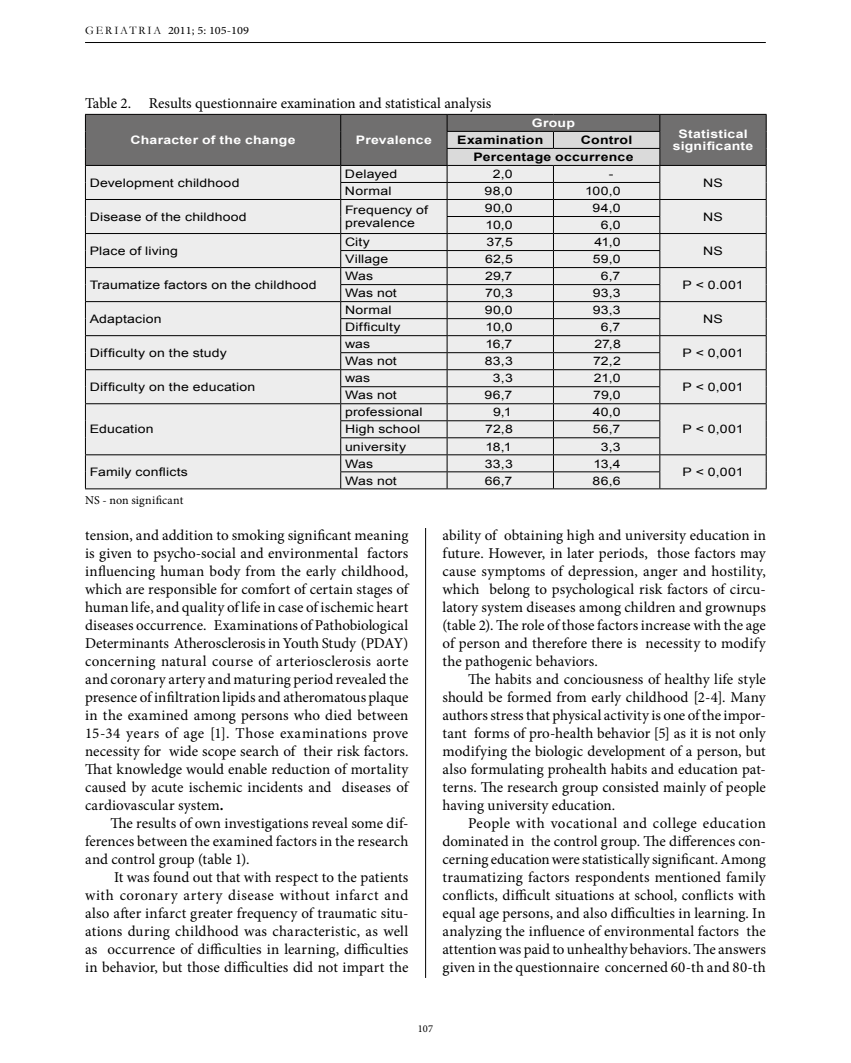
<style>
.page{position:relative;width:851px;height:1063px;background:#fff}
.page>*{position:absolute;margin:0;border:0;box-sizing:border-box;transform-origin:0 0}
.t1{font:15px/18px "Minion Pro";color:#000;text-align:justify}
.t2{font:12px "Minion Pro";letter-spacing:.01em;color:#000}
.t3{font:11.7px/12.6px "Arial";letter-spacing:.01em;color:#000;scale:1.2 1}
.t4{font:700 11.7px/12.6px "Arial";letter-spacing:.02em;color:#fff;text-align:center;scale:1.2 1}
.t5{font:700 11.7px/17px "Arial";letter-spacing:.015em;color:#000;text-align:right;scale:1.2 1}
.t6{font:11.25px "Minion Pro";color:#000;scale:1.1 1}
.t7{font:10.5px "Minion Pro";color:#000}
.s1{font-family:"Garamond";font-size:11.55px}
.s2{font-weight:700}
</style>
<div class="page">
<hr style="left:425px;top:85px;width:1px;height:893px;background:#000">
<hr style="left:85px;top:42px;width:680px;height:1px;background:#000">
<div style="left:85px;top:85px;width:680px;height:442px;background:#fff"></div>
<hr style="left:85px;top:488px;width:256px;height:1px;background:#000">
<hr style="left:341px;top:488px;width:106px;height:1px;background:#000">
<hr style="left:447px;top:488px;width:106px;height:1px;background:#000">
<hr style="left:553px;top:488px;width:106px;height:1px;background:#000">
<svg style="left:85px;top:114px;width:681px;height:374px;background:#d3d3d3"></svg>
<hr style="left:659px;top:488px;width:107px;height:1px;background:#000">
<p class="t6" style="left:85px;top:23px;width:150px"><span class="s1">G E RI AT RI A</span> 2011; 5: 105-109</p>
<p class="t1" style="left:85px;top:94px;width:408px">Table 2. Results questionnaire examination and statistical analysis</p>
<p class="t4" style="left:130px;top:134px;width:139px">Character of the change</p>
<p class="t4" style="left:356px;top:134px;width:65px">Prevalence</p>
<p class="t4" style="left:532px;top:117px;width:37px">Group</p>
<p class="t5" style="left:473px;top:132px;width:135px">Control<br>Percentage occurrence</p>
<p class="t5" style="left:457px;top:132px;width:73px">Examination</p>
<p class="t3" style="left:90px;top:176px;width:126px">Development childhood</p>
<p class="t3" style="left:345px;top:168px;width:45px">Delayed</p>
<p class="t3" style="left:493px;top:168px;width:18px">2,0</p>
<p class="t3" style="left:608px;top:168px;width:5px">-</p>
<p class="t3" style="left:345px;top:185px;width:40px">Normal</p>
<p class="t3" style="left:484px;top:185px;width:25px">98,0</p>
<p class="t3" style="left:585px;top:185px;width:31px">100,0</p>
<p class="t3" style="left:90px;top:210px;width:132px">Disease of the childhood</p>
<p class="t3" style="left:345px;top:204px;width:71px">Frequency of prevalence</p>
<p class="t3" style="left:484px;top:202px;width:25px">90,0</p>
<p class="t3" style="left:592px;top:202px;width:25px">94,0</p>
<p class="t3" style="left:485px;top:219px;width:24px">10,0</p>
<p class="t3" style="left:600px;top:219px;width:18px">6,0</p>
<p class="t3" style="left:90px;top:245px;width:75px">Place of living</p>
<p class="t3" style="left:90px;top:279px;width:190px">Traumatize factors on the childhood</p>
<p class="t3" style="left:90px;top:313px;width:61px">Adaptacion</p>
<p class="t3" style="left:90px;top:347px;width:116px">Difficulty on the study</p>
<p class="t3" style="left:90px;top:381px;width:139px">Difficulty on the education</p>
<p class="t3" style="left:345px;top:236px;width:22px">City</p>
<p class="t3" style="left:486px;top:236px;width:23px">37,5</p>
<p class="t3" style="left:594px;top:236px;width:23px">41,0</p>
<p class="t3" style="left:345px;top:253px;width:38px">Village</p>
<p class="t3" style="left:485px;top:253px;width:25px">62,5</p>
<p class="t3" style="left:593px;top:253px;width:25px">59,0</p>
<p class="t3" style="left:345px;top:270px;width:25px">Was</p>
<p class="t3" style="left:485px;top:270px;width:24px">29,7</p>
<p class="t3" style="left:600px;top:270px;width:18px">6,7</p>
<p class="t3" style="left:345px;top:287px;width:45px">Was not</p>
<p class="t3" style="left:485px;top:287px;width:24px">70,3</p>
<p class="t3" style="left:592px;top:287px;width:25px">93,3</p>
<p class="t3" style="left:345px;top:304px;width:40px">Normal</p>
<p class="t3" style="left:484px;top:304px;width:25px">90,0</p>
<p class="t3" style="left:592px;top:304px;width:25px">93,3</p>
<p class="t3" style="left:345px;top:321px;width:48px">Difficulty</p>
<p class="t3" style="left:485px;top:321px;width:24px">10,0</p>
<p class="t3" style="left:600px;top:321px;width:18px">6,7</p>
<p class="t3" style="left:345px;top:338px;width:22px">was</p>
<p class="t3" style="left:485px;top:338px;width:24px">16,7</p>
<p class="t3" style="left:594px;top:338px;width:24px">27,8</p>
<p class="t3" style="left:345px;top:355px;width:45px">Was not</p>
<p class="t3" style="left:485px;top:355px;width:25px">83,3</p>
<p class="t3" style="left:593px;top:355px;width:25px">72,2</p>
<p class="t3" style="left:345px;top:372px;width:22px">was</p>
<p class="t3" style="left:493px;top:372px;width:18px">3,3</p>
<p class="t3" style="left:593px;top:372px;width:24px">21,0</p>
<p class="t3" style="left:345px;top:389px;width:45px">Was not</p>
<p class="t3" style="left:484px;top:389px;width:25px">96,7</p>
<p class="t3" style="left:593px;top:389px;width:24px">79,0</p>
<p class="t4" style="left:672px;top:128px;width:69px">Statistical significante</p>
<p class="t3" style="left:703px;top:176px;width:18px">NS</p>
<p class="t3" style="left:703px;top:210px;width:18px">NS</p>
<p class="t3" style="left:703px;top:245px;width:18px">NS</p>
<p class="t3" style="left:682px;top:279px;width:52px">P &lt; 0.001</p>
<p class="t3" style="left:703px;top:313px;width:18px">NS</p>
<p class="t3" style="left:682px;top:347px;width:52px">P &lt; 0,001</p>
<p class="t3" style="left:682px;top:381px;width:52px">P &lt; 0,001</p>
<p class="t3" style="left:90px;top:423px;width:55px">Education</p>
<p class="t3" style="left:90px;top:466px;width:83px">Family conflicts</p>
<p class="t2" style="left:85px;top:492px;width:100px">NS - non significant</p>
<p class="t3" style="left:345px;top:406px;width:66px">professional</p>
<p class="t3" style="left:493px;top:406px;width:17px">9,1</p>
<p class="t3" style="left:592px;top:406px;width:25px">40,0</p>
<p class="t3" style="left:345px;top:423px;width:64px">High school</p>
<p class="t3" style="left:485px;top:423px;width:25px">72,8</p>
<p class="t3" style="left:592px;top:423px;width:25px">56,7</p>
<p class="t3" style="left:682px;top:423px;width:52px">P &lt; 0,001</p>
<p class="t3" style="left:345px;top:440px;width:52px">university</p>
<p class="t3" style="left:485px;top:440px;width:23px">18,1</p>
<p class="t3" style="left:600px;top:440px;width:18px">3,3</p>
<p class="t3" style="left:345px;top:457px;width:25px">Was</p>
<p class="t3" style="left:485px;top:457px;width:25px">33,3</p>
<p class="t3" style="left:593px;top:457px;width:24px">13,4</p>
<p class="t3" style="left:345px;top:474px;width:45px">Was not</p>
<p class="t3" style="left:484px;top:474px;width:25px">66,7</p>
<p class="t3" style="left:592px;top:474px;width:25px">86,6</p>
<p class="t3" style="left:682px;top:466px;width:52px">P &lt; 0,001</p>
<p class="t1" style="left:85px;top:526px;width:325px">tension, and addition to smoking significant meaning is given to psycho-social and environmental factors influencing human body from the early childhood, which are responsible for comfort of certain stages of human life, and quality of life in case of ischemic heart diseases occurrence. Examinations of Pathobiological Determinants Atherosclerosis in Youth Study (PDAY) concerning natural course of arteriosclerosis aorte and coronary artery and maturing period revealed the presence of infiltration lipids and atheromatous plaque in the examined among persons who died between 15-34 years of age [1]. Those examinations prove necessity for wide scope search of their risk factors.<br>That knowledge would enable reduction of mortality caused by acute ischemic incidents and diseases of cardiovascular system<span class="s2">.</span></p>
<p class="t1" style="left:85px;top:814px;width:325px;text-indent:26px">The results of own investigations reveal some dif&shy;ferences between the examined factors in the research and control group (table 1).</p>
<p class="t1" style="left:85px;top:868px;width:325px;text-indent:29px">It was found out that with respect to the patients with coronary artery disease without infarct and also after infarct greater frequency of traumatic situ&shy;ations during childhood was characteristic, as well as occurrence of difficulties in learning, difficulties in behavior, but those difficulties did not impart the</p>
<p class="t1" style="left:442px;top:526px;width:325px">ability of obtaining high and university education in future. However, in later periods, those factors may cause symptoms of depression, anger and hostility, which belong to psychological risk factors of circu&shy;latory system diseases among children and grownups (table 2). The role of those factors increase with the age of person and therefore there is necessity to modify the pathogenic behaviors.</p>
<p class="t1" style="left:442px;top:670px;width:325px;text-indent:26px">The habits and conciousness of healthy life style should be formed from early childhood [2-4]. Many authors stress that physical activity is one of the impor&shy;tant forms of pro-health behavior [5] as it is not only modifying the biologic development of a person, but also formulating prohealth habits and education pat&shy;terns. The research group consisted mainly of people having university education.</p>
<p class="t1" style="left:442px;top:814px;width:325px;text-indent:26px">People with vocational and college education dominated in the control group. The differences con&shy;cerning education were statistically significant. Among traumatizing factors respondents mentioned family conflicts, difficult situations at school, conflicts with equal age persons, and also difficulties in learning. In analyzing the influence of environmental factors the attention was paid to unhealthy behaviors. The answers given in the questionnaire concerned 60-th and 80-th</p>
<p class="t7" style="left:418px;top:1022px;width:17px">107</p>
</div>
